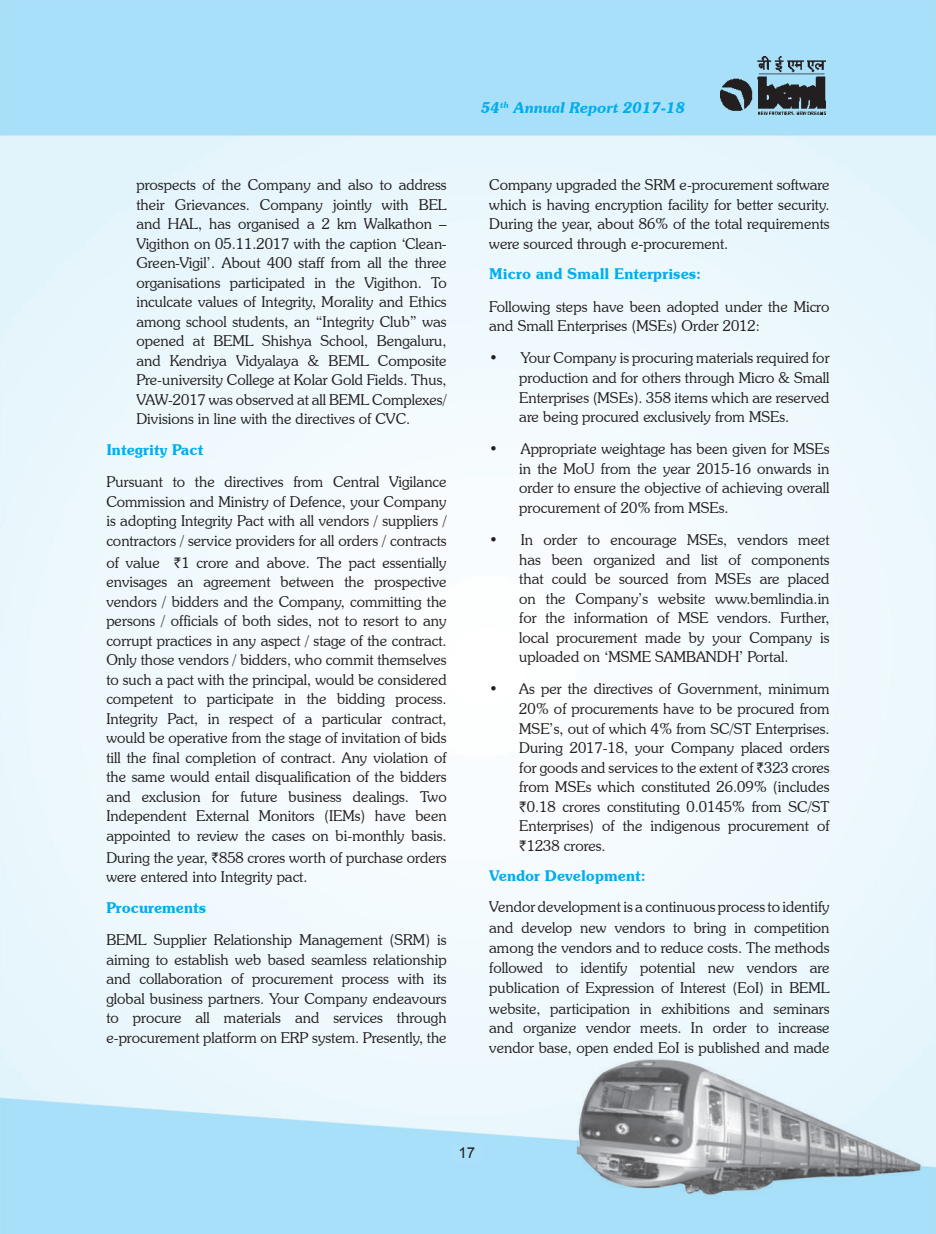
<style>
.page{position:relative;width:936px;height:1234px;background:#fff}
.page>*{position:absolute;margin:0;border:0;box-sizing:border-box;transform-origin:0 0}
.t1{font:300 15px/19.5px "Souvenir IT Cby BT";color:#231f20;text-align:justify}
.t2{font:600 15px "Souvenir IT Cby BT";color:#00aeef}
.t3{font:italic 600 15px "Souvenir IT Cby BT";color:#00aeef}
.t4{font:15px "Arial";color:#231f20}
.s1{font-family:"Rupee";font-weight:400}
</style>
<div class="page">
<img style="left:0;top:0;width:935px;height:1233px">
<div style="left:452px;top:1143px;width:30px;height:18px;background:#aae0f9"></div>
<img style="left:720px;top:56px;width:105px;height:58px">
<p class="t1" style="left:136px;top:175px;width:312px">prospects of the Company and also to address their Grievances. Company jointly with BEL and HAL, has organised a 2 km Walkathon – Vigithon on 05.11.2017 with the caption ‘Clean-Green-Vigil’. About 400 staff from all the three organisations participated in the Vigithon. To inculcate values of Integrity, Morality and Ethics among school students, an “Integrity Club” was opened at BEML Shishya School, Bengaluru, and Kendriya Vidyalaya &amp; BEML Composite Pre-university College at Kolar Gold Fields. Thus, VAW-2017 was observed at all BEML Complexes/ Divisions in line with the directives of CVC.</p>
<p class="t2" style="left:106px;top:440px;width:98px">Integrity Pact</p>
<p class="t1" style="left:106px;top:472px;width:342px">Pursuant to the directives from Central Vigilance Commission and Ministry of Defence, your Company is adopting Integrity Pact with all vendors / suppliers / contractors / service providers for all orders / contracts</p>
<p class="t1" style="left:106px;top:552px;width:342px">of value <span class="s1">`</span>1 crore and above. The pact essentially envisages an agreement between the prospective vendors / bidders and the Company, committing the persons / officials of both sides, not to resort to any corrupt practices in any aspect / stage of the contract.<br>Only those vendors / bidders, who commit themselves to such a pact with the principal, would be considered competent to participate in the bidding process.<br>Integrity Pact, in respect of a particular contract, would be operative from the stage of invitation of bids till the final completion of contract. Any violation of the same would entail disqualification of the bidders and exclusion for future business dealings. Two Independent External Monitors (IEMs) have been appointed to review the cases on bi-monthly basis.</p>
<p class="t1" style="left:106px;top:847px;width:342px">During the year, <span class="s1">`</span>858 crores worth of purchase orders were entered into Integrity pact.</p>
<p class="t2" style="left:106px;top:897px;width:101px">Procurements</p>
<p class="t1" style="left:106px;top:929px;width:342px">BEML Supplier Relationship Management (SRM) is aiming to establish web based seamless relationship and collaboration of procurement process with its global business partners. Your Company endeavours to procure all materials and services through e-procurement platform on ERP system. Presently, the</p>
<p class="t3" style="left:481px;top:98px;width:205px">54<sup>th</sup> Annual Report 2017-18</p>
<p class="t1" style="left:489px;top:175px;width:342px">Company upgraded the SRM e-procurement software which is having encryption facility for better security.<br>During the year, about 86% of the total requirements were sourced through e-procurement.</p>
<p class="t2" style="left:489px;top:264px;width:213px">Micro and Small Enterprises:</p>
<p class="t1" style="left:489px;top:296px;width:342px">Following steps have been adopted under the Micro and Small Enterprises (MSEs) Order 2012:</p>
<p class="t1" style="left:519px;top:348px;width:312px;text-indent:-30px">• Your Company is procuring materials required for production and for others through Micro &amp; Small Enterprises (MSEs). 358 items which are reserved are being procured exclusively from MSEs.</p>
<p class="t1" style="left:519px;top:439px;width:312px;text-indent:-30px">• Appropriate weightage has been given for MSEs in the MoU from the year 2015-16 onwards in order to ensure the objective of achieving overall procurement of 20% from MSEs.</p>
<p class="t1" style="left:519px;top:529px;width:312px;text-indent:-30px">• In order to encourage MSEs, vendors meet has been organized and list of components that could be sourced from MSEs are placed on the Company’s website www.bemlindia.in for the information of MSE vendors. Further, local procurement made by your Company is uploaded on ‘MSME SAMBANDH’ Portal.</p>
<p class="t1" style="left:519px;top:679px;width:312px;text-indent:-30px">• As per the directives of Government, minimum 20% of procurements have to be procured from MSE’s, out of which 4% from SC/ST Enterprises.<br>During 2017-18, your Company placed orders for goods and services to the extent of <span class="s1">`</span>323 crores from MSEs which constituted 26.09% (includes <span class="s1">`</span>0.18 crores constituting 0.0145% from SC/ST Enterprises) of the indigenous procurement of <span class="s1">`</span>1238 crores.</p>
<p class="t2" style="left:489px;top:866px;width:158px">Vendor Development:</p>
<p class="t1" style="left:489px;top:896px;width:342px;line-height:20.1px">Vendor development is a continuous process to identify and develop new vendors to bring in competition among the vendors and to reduce costs. The methods followed to identify potential new vendors are publication of Expression of Interest (EoI) in BEML website, participation in exhibitions and seminars and organize vendor meets. In order to increase vendor base, open ended EoI is published and made</p>
<p class="t4" style="left:458px;top:1142px;width:18px">17</p>
</div>
